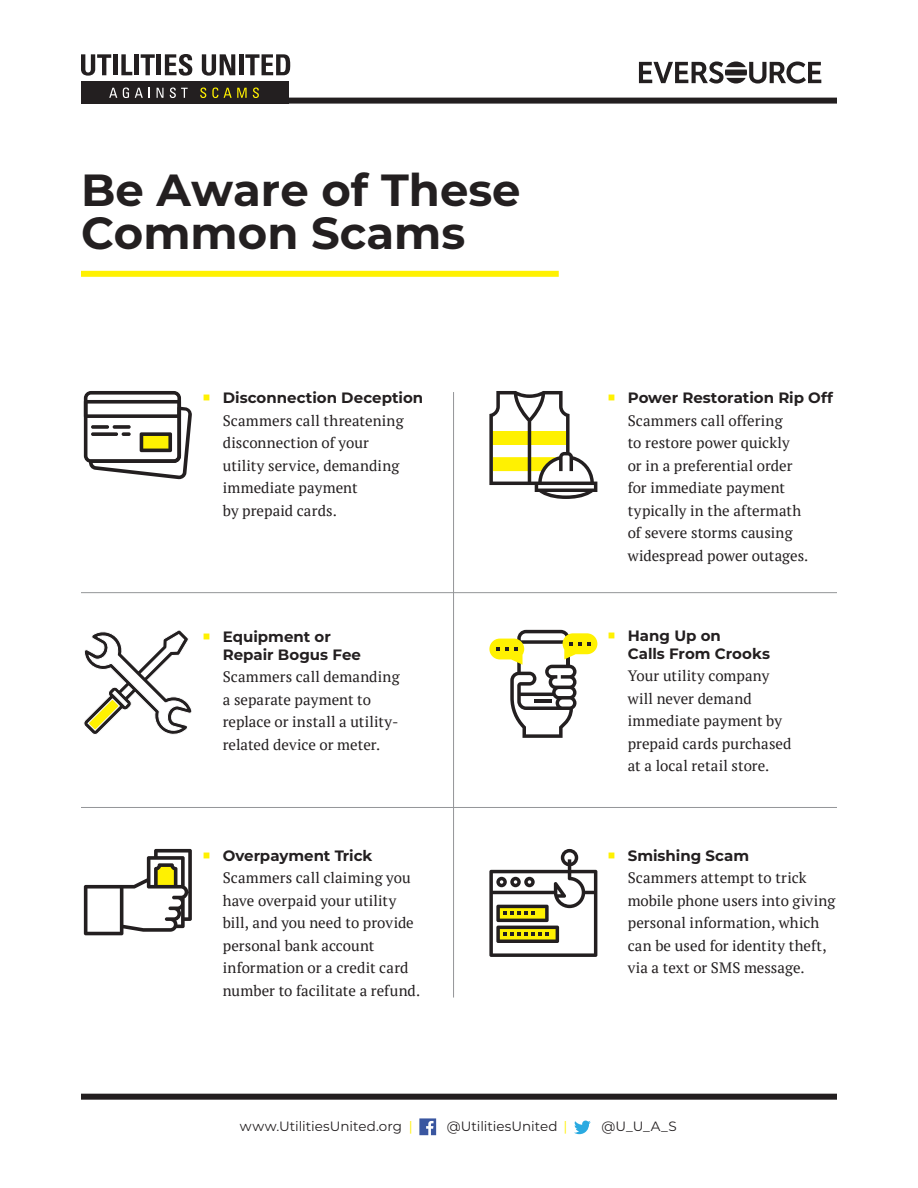
<style>
.page{position:relative;width:918px;height:1188px;background:#fff}
.page>*{position:absolute;margin:0;border:0;box-sizing:border-box;transform-origin:0 0}
.t1{font:700 45px/43.5px "Montserrat";color:#231f20}
.t2{font:15px/22.5px "PT Serif";letter-spacing:.005em;color:#231f20}
.t3{font:700 15px/18px "Montserrat";color:#231f20}
.t4{font:13.5px "Montserrat";color:#231f20}
.s1{color:#fff101}
</style>
<div class="page">
<div style="left:81px;top:98px;width:756px;height:6px;background:#231f20"></div>
<svg style="left:81px;top:54px;width:30px;height:22px"></svg>
<div style="left:113px;top:54px;width:5px;height:21px;background:#231f20"></div>
<svg style="left:121px;top:54px;width:11px;height:21px"></svg>
<div style="left:134px;top:54px;width:5px;height:21px;background:#231f20"></div>
<svg style="left:141px;top:54px;width:14px;height:21px"></svg>
<hr style="left:157px;top:54px;width:4px;height:21px;background:#231f20">
<svg style="left:165px;top:54px;width:27px;height:22px"></svg>
<svg style="left:202px;top:54px;width:33px;height:22px"></svg>
<hr style="left:239px;top:54px;width:4px;height:21px;background:#231f20">
<svg style="left:245px;top:54px;width:45px;height:21px"></svg>
<div style="left:81px;top:81px;width:208px;height:23px;background:#231f20"></div>
<svg style="left:109px;top:88px;width:8px;height:10px"></svg>
<svg style="left:123px;top:88px;width:6px;height:10px"></svg>
<svg style="left:135px;top:88px;width:8px;height:10px"></svg>
<svg style="left:157px;top:88px;width:6px;height:10px"></svg>
<svg style="left:170px;top:88px;width:18px;height:10px"></svg>
<svg style="left:200px;top:88px;width:6px;height:10px"></svg>
<svg style="left:212px;top:88px;width:6px;height:10px"></svg>
<svg style="left:224px;top:88px;width:23px;height:10px"></svg>
<svg style="left:253px;top:88px;width:6px;height:10px"></svg>
<div style="left:81px;top:1094px;width:756px;height:6px;background:#231f20"></div>
<div style="left:81px;top:271px;width:478px;height:6px;background:#fff101"></div>
<svg style="left:489px;top:630px;width:108px;height:108px"></svg>
<svg style="left:489px;top:391px;width:108px;height:108px"></svg>
<svg style="left:84px;top:849px;width:108px;height:86px"></svg>
<svg style="left:489px;top:849px;width:108px;height:108px"></svg>
<hr style="left:453px;top:392px;width:1px;height:606px;background:#939598">
<hr style="left:81px;top:807px;width:756px;height:1px;background:#939598">
<hr style="left:81px;top:592px;width:756px;height:1px;background:#939598">
<svg style="left:84px;top:391px;width:108px;height:88px"></svg>
<svg style="left:84px;top:630px;width:108px;height:105px"></svg>
<svg style="left:419px;top:1118px;width:17px;height:17px"></svg>
<svg style="left:574px;top:1121px;width:17px;height:13px"></svg>
<svg style="left:639px;top:61px;width:182px;height:23px"></svg>
<h1 class="t1" style="left:81px;top:166px;width:441px">Be Aware of These<br>Common Scams</h1>
<p class="t3" style="left:203px;top:388px;width:222px"><span class="s1">○</span> Disconnection Deception</p>
<p class="t2" style="left:223px;top:409px;width:182px">Scammers call threatening disconnection of your utility service, demanding immediate payment<br>by prepaid cards.</p>
<p class="t3" style="left:223px;top:627px;width:140px;text-indent:-20px"><span class="s1">○</span> Equipment or<br>Repair Bogus Fee</p>
<p class="t2" style="left:223px;top:665px;width:178px">Scammers call demanding a separate payment to replace or install a utility&shy;related device or meter.</p>
<p class="t3" style="left:203px;top:846px;width:171px"><span class="s1">○</span> Overpayment Trick</p>
<p class="t2" style="left:223px;top:866px;width:199px">Scammers call claiming you have overpaid your utility bill, and you need to provide personal bank account information or a credit card number to facilitate a refund.</p>
<p class="t3" style="left:608px;top:388px;width:227px"><span class="s1">○</span> Power Restoration Rip Off</p>
<p class="t2" style="left:628px;top:409px;width:182px">Scammers call offering<br>to restore power quickly<br>or in a preferential order for immediate payment typically in the aftermath of severe storms causing widespread power outages.</p>
<p class="t3" style="left:628px;top:626px;width:144px;text-indent:-20px"><span class="s1">○</span> Hang Up on<br>Calls From Crooks</p>
<p class="t2" style="left:628px;top:665px;width:165px">Your utility company will never demand immediate payment by prepaid cards purchased at a local retail store.</p>
<p class="t3" style="left:608px;top:846px;width:143px"><span class="s1">○</span> Smishing Scam</p>
<p class="t2" style="left:628px;top:866px;width:209px">Scammers attempt to trick mobile phone users into giving personal information, which can be used for identity theft, via a text or SMS message.</p>
<p class="t4" style="left:240px;top:1117px;width:174px">www.UtilitiesUnited.org <span class="s1">|</span></p>
<p class="t4" style="left:447px;top:1117px;width:122px">@UtilitiesUnited <span class="s1">|</span></p>
<p class="t4" style="left:601px;top:1117px;width:77px">@U_U_A_S</p>
</div>
